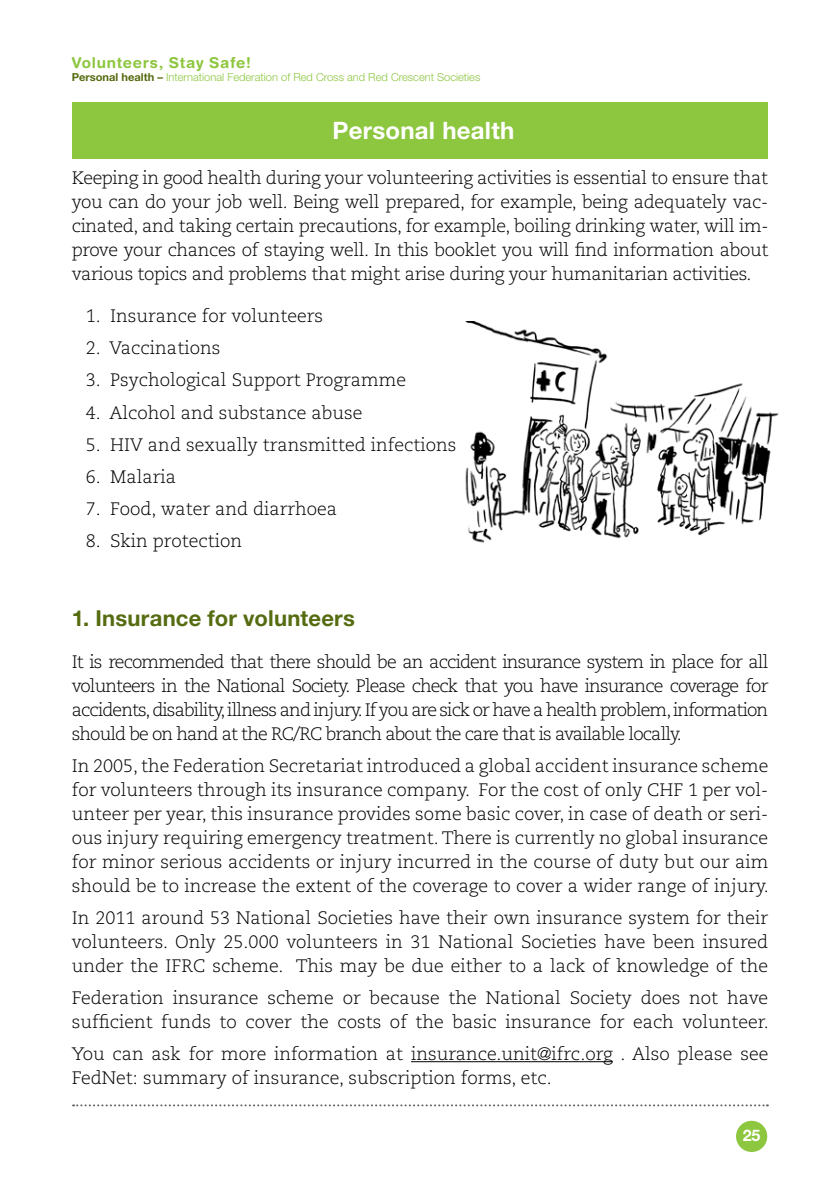
<style>
.page{position:relative;width:840px;height:1191px;background:#fff}
.page>*{position:absolute;margin:0;border:0;box-sizing:border-box;transform-origin:0 0}
.t1{font:700 24px "Helvetica Neue LT Std";letter-spacing:.01em;color:#fff}
.t2{font:700 22px "Helvetica Neue LT Std";letter-spacing:.01em;color:#566c11}
.t3{font:300 18px/24px "Caecilia LT Std";color:#000;text-align:justify}
.t4{font:700 16px "Helvetica Neue";color:#fff}
.t5{font:700 15px "Helvetica Rounded LT Std";letter-spacing:.045em;color:#8dc63f}
.t6{font:300 11px "Helvetica Neue LT Std";color:#8dc63f}
.s1{font-weight:700;color:#566c11}
</style>
<div class="page">
<svg style="left:73px;top:1104px;width:694px;height:2px"></svg>
<div style="left:735px;top:1120px;width:31px;height:32px;background:#8dc63f;border-radius:50%"></div>
<div style="left:72px;top:102px;width:695px;height:57px;background:#8dc63f"></div>
<hr style="left:411px;top:1061px;width:201px;height:1px;background:#000">
<img style="left:465px;top:321px;width:314px;height:222px">
<p class="t5" style="left:72px;top:54px;width:180px">Volunteers, Stay Safe!</p>
<p class="t6" style="left:72px;top:71px;width:410px"><span class="s1">Personal health –</span> International Federation of Red Cross and Red Crescent Societies</p>
<h1 class="t1" style="left:332px;top:116px;width:183px">Personal health</h1>
<p class="t3" style="left:72px;top:166px;width:697px">Keeping in good health during your volunteering activities is essential to ensure that you can do your job well. Being well prepared, for example, being adequately vac&shy;cinated, and taking certain precautions, for example, boiling drinking water, will im&shy;prove your chances of staying well. In this booklet you will find information about various topics and problems that might arise during your humanitarian activities.</p>
<p class="t3" style="left:86px;top:305px;width:239px">1. Insurance for volunteers</p>
<p class="t3" style="left:86px;top:337px;width:136px">2. Vaccinations</p>
<p class="t3" style="left:86px;top:369px;width:321px">3. Psychological Support Programme</p>
<p class="t3" style="left:86px;top:401px;width:278px">4. Alcohol and substance abuse</p>
<p class="t3" style="left:86px;top:433px;width:372px">5. HIV and sexually transmitted infections</p>
<p class="t3" style="left:86px;top:465px;width:92px">6. Malaria</p>
<p class="t3" style="left:86px;top:497px;width:253px">7. Food, water and diarrhoea</p>
<p class="t3" style="left:86px;top:529px;width:158px">8. Skin protection</p>
<p class="t2" style="left:72px;top:604px;width:285px">1. Insurance for volunteers</p>
<p class="t3" style="left:72px;top:650px;width:697px">It is recommended that there should be an accident insurance system in place for all volunteers in the National Society. Please check that you have insurance coverage for accidents, disability, illness and injury. If you are sick or have a health problem, information should be on hand at the RC/RC branch about the care that is available locally.</p>
<p class="t3" style="left:72px;top:754px;width:698px">In 2005, the Federation Secretariat introduced a global accident insurance scheme for volunteers through its insurance company. For the cost of only CHF 1 per vol&shy;unteer per year, this insurance provides some basic cover, in case of death or seri&shy;ous injury requiring emergency treatment. There is currently no global insurance for minor serious accidents or injury incurred in the course of duty but our aim should be to increase the extent of the coverage to cover a wider range of injury.</p>
<p class="t3" style="left:72px;top:906px;width:697px">In 2011 around 53 National Societies have their own insurance system for their volunteers. Only 25.000 volunteers in 31 National Societies have been insured under the IFRC scheme. This may be due either to a lack of knowledge of the</p>
<p class="t3" style="left:72px;top:986px;width:698px">Federation insurance scheme or because the National Society does not have sufficient funds to cover the costs of the basic insurance for each volunteer.</p>
<p class="t3" style="left:72px;top:1042px;width:697px">You can ask for more information at insurance.unit@ifrc.org . Also please see<br>FedNet: summary of insurance, subscription forms, etc.</p>
<p class="t4" style="left:742px;top:1125px;width:19px">25</p>
</div>
